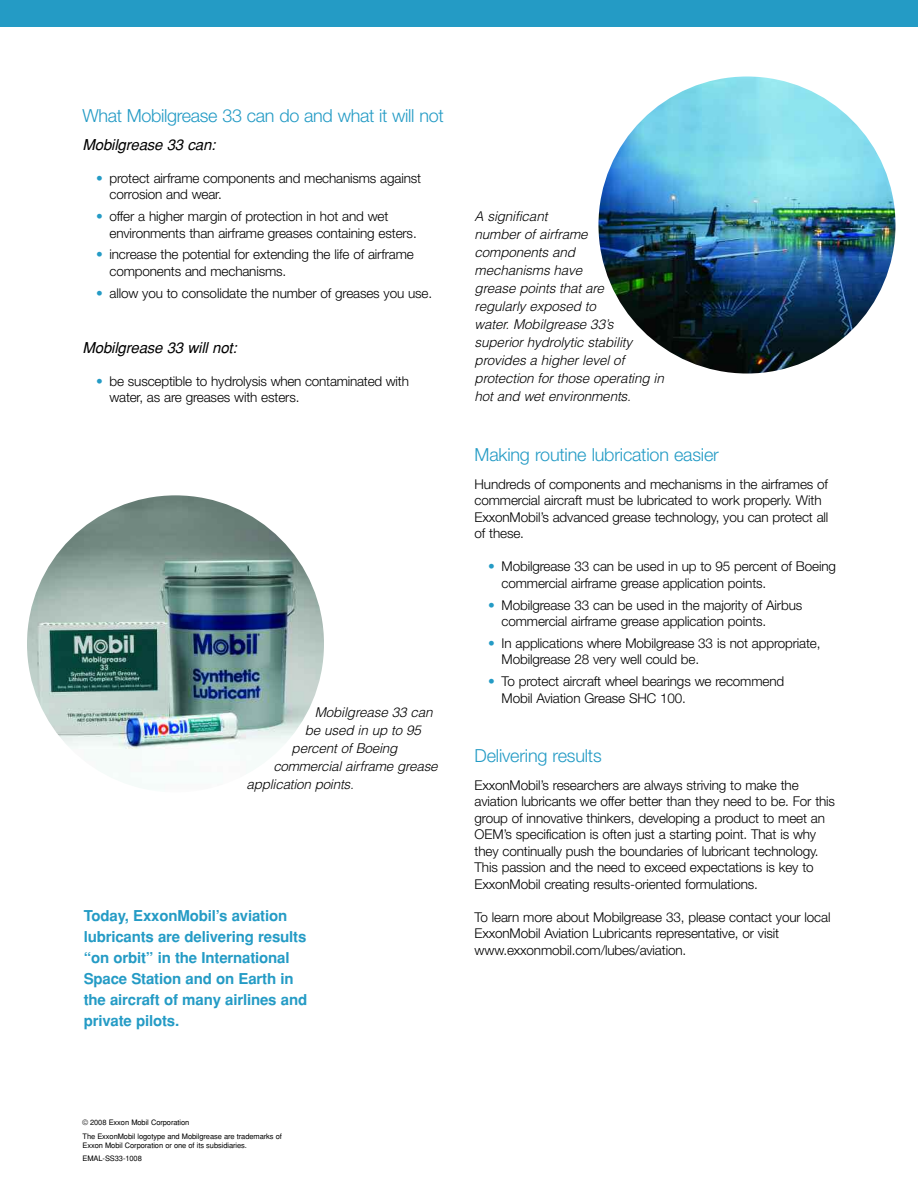
<style>
.page{position:relative;width:918px;height:1188px;background:#fff}
.page>*{position:absolute;margin:0;border:0;box-sizing:border-box;transform-origin:0 0}
.t1{font:300 18px "Helvetica Neue";letter-spacing:-.01em;color:#249bc5}
.t2{font:700 15px/21px "Helvetica";letter-spacing:-.01em;color:#249bc5}
.t3{font:italic 15px "Helvetica";letter-spacing:-.01em;color:#000}
.t4{font:300 13.5px/16.5px "Helvetica Neue";letter-spacing:-.01em;color:#000}
.t5{font:italic 300 13.5px/18px "Helvetica";letter-spacing:-.01em;color:#000}
.t6{font:7.5px/13.4px "Helvetica";letter-spacing:-.01em;color:#000}
.s1{color:#249bc5}
</style>
<div class="page">
<img style="left:598px;top:77px;width:297px;height:297px">
<div style="left:0;top:0;width:918px;height:27px;background:#249bc5"></div>
<img style="left:27px;top:495px;width:297px;height:255px">
<h1 class="t1" style="left:82px;top:109px;width:363px">What Mobilgrease 33 can do and what it will not</h1>
<p class="t3" style="left:82px;top:136px;width:134px">Mobilgrease 33 can:</p>
<p class="t4" style="left:110px;top:171px;width:313px;text-indent:-14px"><span class="s1">•</span> protect airframe components and mechanisms against corrosion and wear.</p>
<p class="t4" style="left:110px;top:209px;width:309px;text-indent:-14px"><span class="s1">•</span> offer a higher margin of protection in hot and wet environments than airframe greases containing esters.</p>
<p class="t4" style="left:110px;top:248px;width:306px;text-indent:-14px"><span class="s1">•</span> increase the potential for extending the life of airframe components and mechanisms.</p>
<p class="t4" style="left:96px;top:286px;width:338px"><span class="s1">•</span> allow you to consolidate the number of greases you use.</p>
<p class="t3" style="left:82px;top:339px;width:156px">Mobilgrease 33 will not:</p>
<p class="t4" style="left:110px;top:374px;width:301px;text-indent:-14px"><span class="s1">•</span> be susceptible to hydrolysis when contaminated with water, as are greases with esters.</p>
<p class="t5" style="left:315px;top:703px;width:120px">Mobilgrease 33 can</p>
<p class="t5" style="left:305px;top:721px;width:118px">be used in up to 95</p>
<p class="t5" style="left:292px;top:739px;width:107px">percent of Boeing</p>
<p class="t5" style="left:273px;top:757px;width:166px">commercial airframe grease</p>
<p class="t5" style="left:247px;top:775px;width:109px">application points.</p>
<p class="t2" style="left:84px;top:905px;width:225px">Today, ExxonMobil’s aviation lubricants are delivering results “on orbit” in the International<br>Space Station and on Earth in the aircraft of many airlines and private pilots.</p>
<p class="t5" style="left:475px;top:207px;width:191px">A significant<br>number of airframe components and<br>mechanisms have<br>grease points that are<br>regularly exposed to<br>water. Mobilgrease 33’s superior hydrolytic stability provides a higher level of protection for those operating in hot and wet environments.</p>
<h1 class="t1" style="left:475px;top:449px;width:246px">Making routine lubrication easier</h1>
<p class="t4" style="left:475px;top:477px;width:355px">Hundreds of components and mechanisms in the airframes of commercial aircraft must be lubricated to work properly. With ExxonMobil’s advanced grease technology, you can protect all of these.</p>
<p class="t4" style="left:502px;top:559px;width:336px;text-indent:-14px"><span class="s1">•</span> Mobilgrease 33 can be used in up to 95 percent of Boeing commercial airframe grease application points.</p>
<p class="t4" style="left:502px;top:598px;width:302px;text-indent:-14px"><span class="s1">•</span> Mobilgrease 33 can be used in the majority of Airbus commercial airframe grease application points.</p>
<p class="t4" style="left:502px;top:636px;width:320px;text-indent:-14px"><span class="s1">•</span> In applications where Mobilgrease 33 is not appropriate,<br>Mobilgrease 28 very well could be.</p>
<p class="t4" style="left:502px;top:675px;width:284px;text-indent:-14px"><span class="s1">•</span> To protect aircraft wheel bearings we recommend<br>Mobil Aviation Grease SHC 100.</p>
<h1 class="t1" style="left:475px;top:749px;width:129px">Delivering results</h1>
<p class="t4" style="left:475px;top:778px;width:362px">ExxonMobil’s researchers are always striving to make the aviation lubricants we offer better than they need to be. For this group of innovative thinkers, developing a product to meet an OEM’s specification is often just a starting point. That is why they continually push the boundaries of lubricant technology.<br>This passion and the need to exceed expectations is key to ExxonMobil creating results-oriented formulations.</p>
<p class="t4" style="left:475px;top:910px;width:357px">To learn more about Mobilgrease 33, please contact your local<br>ExxonMobil Aviation Lubricants representative, or visit www.exxonmobil.com/lubes/aviation.</p>
<p class="t6" style="left:82px;top:1116px;width:201px">© 2008 Exxon Mobil Corporation<br>The ExxonMobil logotype and Mobilgrease are trademarks of</p>
<p class="t6" style="left:82px;top:1138px;width:166px">Exxon Mobil Corporation or one of its subsidiaries.<br>EMAL-SS33-1008</p>
</div>
